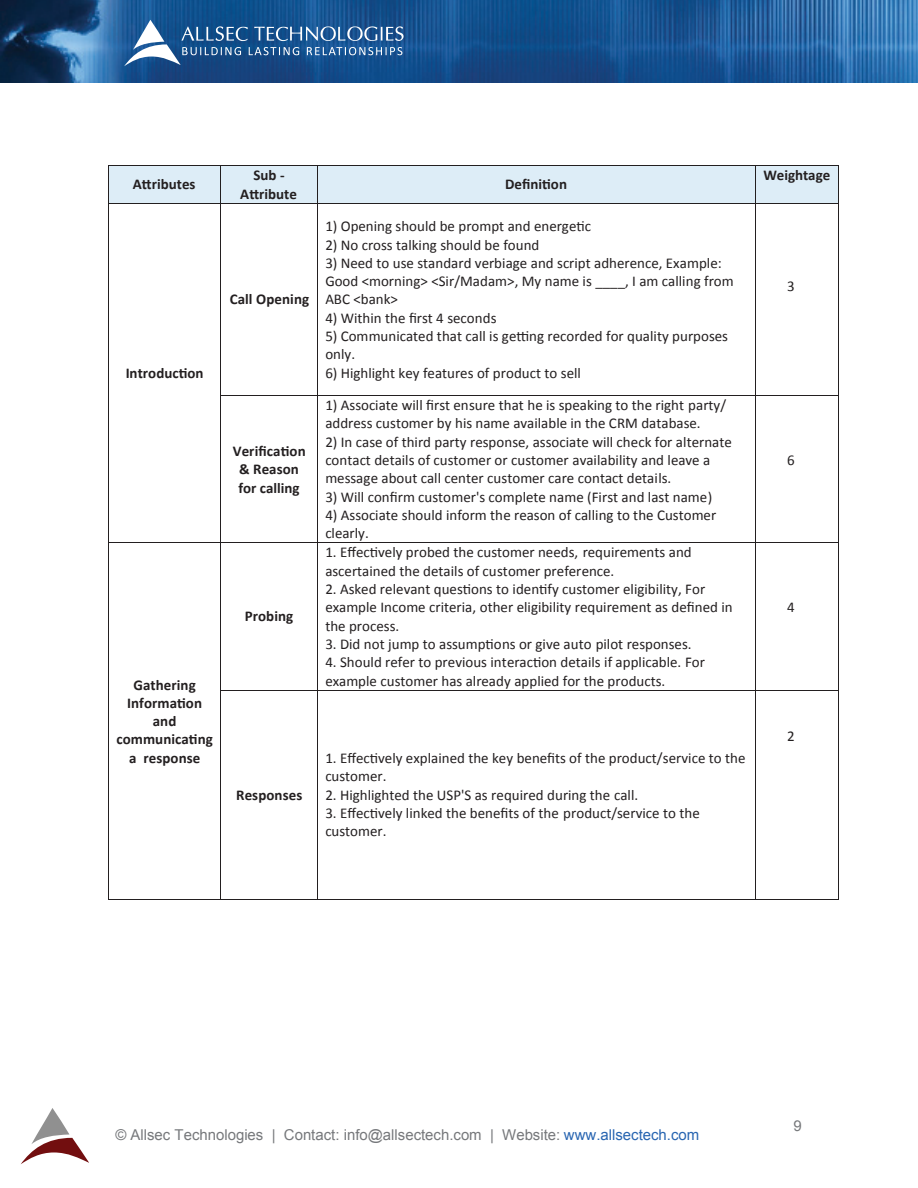
<style>
.page{position:relative;width:918px;height:1188px;background:#fff}
.page>*{position:absolute;margin:0;border:0;box-sizing:border-box;transform-origin:0 0}
.t1{font:15px/18.3px "Calibri";color:#231f20}
.t2{font:700 15px/18.3px "Calibri";letter-spacing:.005em;color:#231f20;text-align:center}
.t3{font:15px "Arial";color:#76787b}
.s1{color:#2865b1}
</style>
<div class="page">
<div style="left:109px;top:166px;width:112px;height:37px;background:#ddedf7"></div>
<div style="left:221px;top:166px;width:96px;height:37px;background:#ddedf7"></div>
<div style="left:318px;top:166px;width:437px;height:37px;background:#ddedf7"></div>
<div style="left:756px;top:166px;width:82px;height:37px;background:#ddedf7"></div>
<hr style="left:109px;top:165px;width:112px;height:1px;background:#231f20">
<hr style="left:221px;top:165px;width:96px;height:1px;background:#231f20">
<hr style="left:318px;top:165px;width:437px;height:1px;background:#231f20">
<hr style="left:756px;top:165px;width:82px;height:1px;background:#231f20">
<hr style="left:108px;top:166px;width:1px;height:37px;background:#231f20">
<hr style="left:221px;top:166px;width:1px;height:37px;background:#231f20">
<hr style="left:317px;top:166px;width:1px;height:37px;background:#231f20">
<hr style="left:755px;top:166px;width:1px;height:37px;background:#231f20">
<hr style="left:838px;top:166px;width:1px;height:37px;background:#231f20">
<hr style="left:109px;top:203px;width:112px;height:1px;background:#231f20">
<hr style="left:221px;top:203px;width:96px;height:1px;background:#231f20">
<hr style="left:318px;top:203px;width:437px;height:1px;background:#231f20">
<hr style="left:756px;top:203px;width:82px;height:1px;background:#231f20">
<hr style="left:108px;top:203px;width:1px;height:192px;background:#231f20">
<hr style="left:221px;top:203px;width:1px;height:192px;background:#231f20">
<hr style="left:317px;top:203px;width:1px;height:192px;background:#231f20">
<hr style="left:755px;top:203px;width:1px;height:192px;background:#231f20">
<hr style="left:838px;top:203px;width:1px;height:192px;background:#231f20">
<hr style="left:221px;top:395px;width:96px;height:1px;background:#231f20">
<hr style="left:756px;top:395px;width:82px;height:1px;background:#231f20">
<hr style="left:108px;top:396px;width:1px;height:146px;background:#231f20">
<hr style="left:221px;top:396px;width:1px;height:146px;background:#231f20">
<hr style="left:838px;top:396px;width:1px;height:146px;background:#231f20">
<hr style="left:109px;top:542px;width:112px;height:1px;background:#231f20">
<hr style="left:221px;top:542px;width:96px;height:1px;background:#231f20">
<hr style="left:756px;top:542px;width:82px;height:1px;background:#231f20">
<hr style="left:108px;top:543px;width:1px;height:147px;background:#231f20">
<hr style="left:221px;top:543px;width:1px;height:147px;background:#231f20">
<hr style="left:838px;top:543px;width:1px;height:147px;background:#231f20">
<hr style="left:221px;top:690px;width:96px;height:1px;background:#231f20">
<svg style="left:317px;top:395px;width:439px;height:296px"></svg>
<hr style="left:756px;top:690px;width:82px;height:1px;background:#231f20">
<hr style="left:108px;top:690px;width:1px;height:209px;background:#231f20">
<hr style="left:109px;top:899px;width:112px;height:1px;background:#231f20">
<hr style="left:221px;top:690px;width:1px;height:209px;background:#231f20">
<hr style="left:221px;top:899px;width:96px;height:1px;background:#231f20">
<hr style="left:317px;top:690px;width:1px;height:209px;background:#231f20">
<hr style="left:318px;top:899px;width:437px;height:1px;background:#231f20">
<hr style="left:755px;top:690px;width:1px;height:209px;background:#231f20">
<hr style="left:756px;top:899px;width:82px;height:1px;background:#231f20">
<hr style="left:838px;top:690px;width:1px;height:209px;background:#231f20">
<img style="left:0;top:0;width:918px;height:83px">
<svg style="left:124px;top:20px;width:280px;height:46px;background:#396b9e"></svg>
<svg style="left:21px;top:1108px;width:68px;height:56px"></svg>
<p class="t2" style="left:133px;top:175px;width:64px">Attributes</p>
<p class="t2" style="left:240px;top:165px;width:58px">Sub -<br>Attribute</p>
<p class="t2" style="left:505px;top:175px;width:63px">Definition</p>
<p class="t2" style="left:126px;top:363px;width:79px">Introduction</p>
<p class="t2" style="left:116px;top:675px;width:98px">Gathering<br>Information and communicating a response</p>
<p class="t2" style="left:230px;top:290px;width:81px">Call Opening</p>
<p class="t2" style="left:233px;top:441px;width:74px">Verification &amp; Reason for calling</p>
<p class="t2" style="left:245px;top:607px;width:50px">Probing</p>
<p class="t1" style="left:325px;top:216px;width:267px">1) Opening should be prompt and energetic</p>
<p class="t1" style="left:325px;top:235px;width:216px">2) No cross talking should be found</p>
<p class="t1" style="left:325px;top:253px;width:410px">3) Need to use standard verbiage and script adherence, Example:<br>Good &lt;morning&gt; &lt;Sir/Madam&gt;, My name is ____, I am calling from<br>ABC &lt;bank&gt;</p>
<p class="t1" style="left:325px;top:308px;width:173px">4) Within the first 4 seconds</p>
<p class="t1" style="left:325px;top:326px;width:404px">5) Communicated that call is getting recorded for quality purposes only.</p>
<p class="t1" style="left:325px;top:363px;width:257px">6) Highlight key features of product to sell</p>
<p class="t1" style="left:325px;top:395px;width:402px">1) Associate will first ensure that he is speaking to the right party/ address customer by his name available in the CRM database.</p>
<p class="t1" style="left:325px;top:432px;width:408px">2) In case of third party response, associate will check for alternate contact details of customer or customer availability and leave a message about call center customer care contact details.</p>
<p class="t1" style="left:325px;top:487px;width:388px">3) Will confirm customer's complete name (First and last name)</p>
<p class="t1" style="left:325px;top:505px;width:392px">4) Associate should inform the reason of calling to the Customer clearly.</p>
<p class="t1" style="left:325px;top:543px;width:368px">1. Effectively probed the customer needs, requirements and ascertained the details of customer preference.</p>
<p class="t1" style="left:325px;top:579px;width:409px">2. Asked relevant questions to identify customer eligibility, For example Income criteria, other eligibility requirement as defined in the process.</p>
<p class="t1" style="left:325px;top:634px;width:368px">3. Did not jump to assumptions or give auto pilot responses.</p>
<p class="t1" style="left:325px;top:653px;width:381px">4. Should refer to previous interaction details if applicable. For example customer has already applied for the products.</p>
<p class="t2" style="left:236px;top:785px;width:68px">Responses</p>
<p class="t1" style="left:325px;top:748px;width:422px">1. Effectively explained the key benefits of the product/service to the customer.</p>
<p class="t1" style="left:325px;top:785px;width:314px">2. Highlighted the USP'S as required during the call.</p>
<p class="t1" style="left:325px;top:803px;width:376px">3. Effectively linked the benefits of the product/service to the customer.</p>
<p class="t2" style="left:763px;top:165px;width:69px">Weightage</p>
<p class="t1" style="left:787px;top:276px;width:9px">3</p>
<p class="t1" style="left:787px;top:450px;width:9px">6</p>
<p class="t1" style="left:787px;top:597px;width:9px">4</p>
<p class="t1" style="left:787px;top:727px;width:9px">2</p>
<p class="t3" style="left:115px;top:1124px;width:585px">© Allsec Technologies | Contact: info@allsectech.com | Website: <span class="s1">www.allsectech.com</span></p>
<p class="t3" style="left:793px;top:1116px;width:10px">9</p>
</div>
